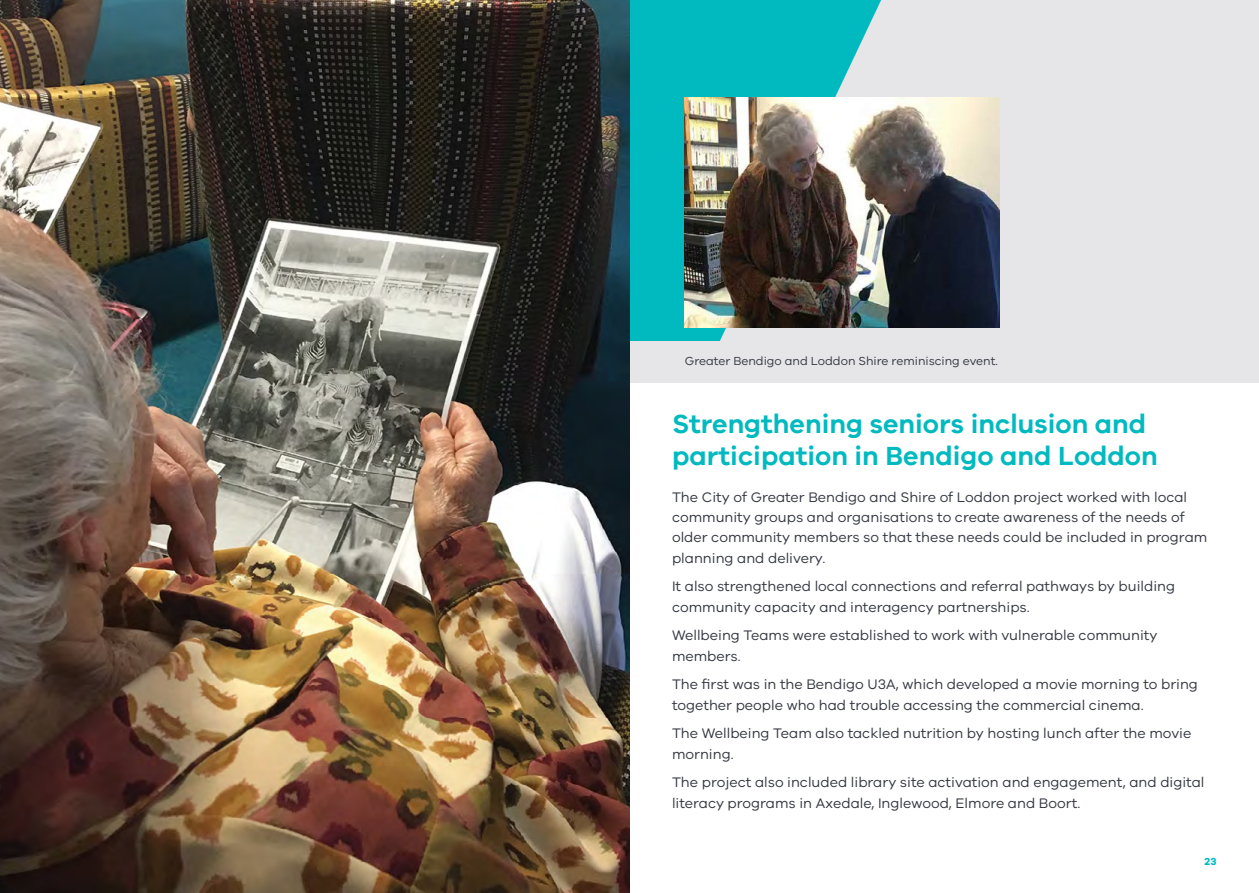
<style>
.page{position:relative;width:1259px;height:893px;background:#fff}
.page>*{position:absolute;margin:0;border:0;box-sizing:border-box;transform-origin:0 0}
.t1{font:600 27px/31.5px "VIC";color:#00bac0}
.t2{font:14.25px/20.2px "VIC";color:#343741}
.t3{font:12px "VIC";color:#343741}
.t4{font:700 10.5px "VIC";color:#00bac0}
</style>
<div class="page">
<div style="left:629px;top:0;width:630px;height:383px;background:#e6e6e8"></div>
<svg style="left:629px;top:0;width:258px;height:341px;fill:#00bac0"></svg>
<img style="left:685px;top:98px;width:314px;height:229px">
<img style="left:0;top:0;width:629px;height:893px">
<p class="t3" style="left:685px;top:354px;width:314px">Greater Bendigo and Loddon Shire reminiscing event.</p>
<h1 class="t1" style="left:672px;top:407px;width:487px">Strengthening seniors inclusion and participation in Bendigo and Loddon</h1>
<p class="t2" style="left:672px;top:486px;width:537px">The City of Greater Bendigo and Shire of Loddon project worked with local community groups and organisations to create awareness of the needs of older community members so that these needs could be included in program planning and delivery.</p>
<p class="t2" style="left:672px;top:576px;width:504px">It also strengthened local connections and referral pathways by building community capacity and interagency partnerships.</p>
<p class="t2" style="left:672px;top:625px;width:487px">Wellbeing Teams were established to work with vulnerable community members.</p>
<p class="t2" style="left:672px;top:674px;width:527px">The first was in the Bendigo U3A, which developed a movie morning to bring together people who had trouble accessing the commercial cinema.</p>
<p class="t2" style="left:672px;top:723px;width:521px">The Wellbeing Team also tackled nutrition by hosting lunch after the movie morning.</p>
<p class="t2" style="left:672px;top:772px;width:534px">The project also included library site activation and engagement, and digital literacy programs in Axedale, Inglewood, Elmore and Boort.</p>
<p class="t4" style="left:1204px;top:855px;width:13px">23</p>
</div>
